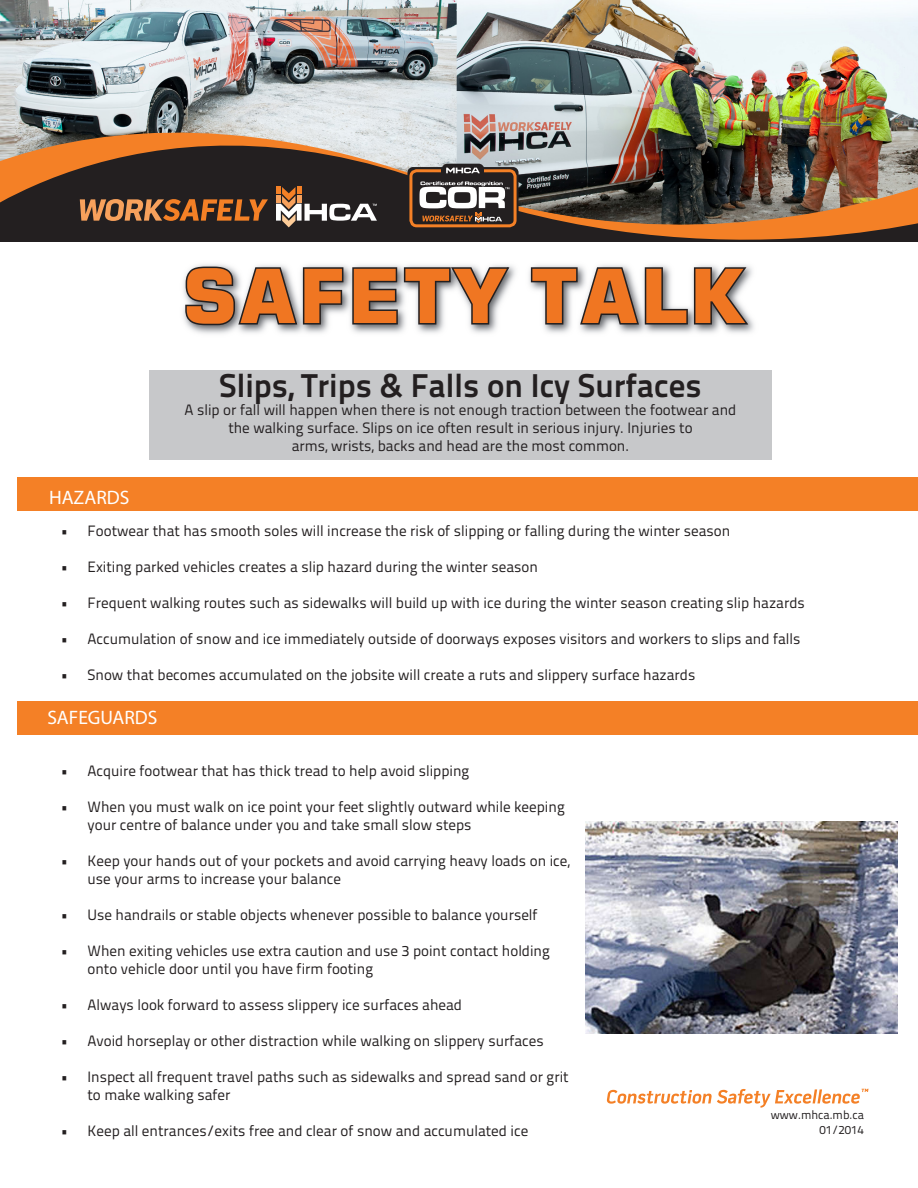
<style>
.page{position:relative;width:918px;height:1188px;background:#fff}
.page>*{position:absolute;margin:0;border:0;box-sizing:border-box;transform-origin:0 0}
.t1{font:700 33px "Titillium Text 22 L";color:#231f20}
.Body_Text{font:19.5px "Myriad Pro";color:#fff}
.t2{font:15px/18px "Titillium Text 22 L";color:#231f20}
.t3{font:12px/14.4px "Titillium Text 22 L";color:#231f20;text-align:right}
</style>
<div class="page">
<div style="left:17px;top:702px;width:901px;height:33px;background:#f48026"></div>
<div style="left:17px;top:478px;width:901px;height:33px;background:#f48026"></div>
<svg style="left:607px;top:1089px;width:262px;height:19px"></svg>
<img style="left:183px;top:264px;width:571px;height:70px">
<svg style="left:185px;top:267px;width:112px;height:58px;background:#c98557"></svg>
<svg style="left:303px;top:267px;width:40px;height:58px;background:#c57e4f"></svg>
<svg style="left:352px;top:267px;width:46px;height:58px;background:#bf6f39"></svg>
<svg style="left:404px;top:267px;width:105px;height:58px"></svg>
<svg style="left:531px;top:267px;width:108px;height:58px"></svg>
<svg style="left:645px;top:267px;width:43px;height:58px"></svg>
<svg style="left:694px;top:267px;width:54px;height:58px;background:#c68152"></svg>
<div style="left:0;top:190px;width:455px;height:52px;background:#231f20"></div>
<img style="left:455px;top:0;width:463px;height:242px">
<svg style="left:80px;top:199px;width:188px;height:22px;background:#925a31"></svg>
<svg style="left:276px;top:190px;width:101px;height:37px"></svg>
<img style="left:0;top:0;width:457px;height:190px">
<div style="left:407px;top:167px;width:112px;height:62px;background:#231f20;border-radius:6px"></div>
<svg style="left:442px;top:164px;width:42px;height:11px"></svg>
<div style="left:409px;top:169px;width:108px;height:58px;border:3px solid #f48026;border-radius:6px"></div>
<svg style="left:420px;top:182px;width:89px;height:41px"></svg>
<svg style="left:446px;top:168px;width:34px;height:5px"></svg>
<div style="left:149px;top:370px;width:623px;height:90px;background:#c7c8ca"></div>
<img style="left:585px;top:822px;width:312px;height:211px">
<p class="Body_Text" style="left:49px;top:485px;width:82px">HAZARDS</p>
<p class="t1" style="left:219px;top:360px;width:484px">Slips, Trips &amp; Falls on Icy Surfaces</p>
<p class="t2" style="left:185px;top:400px;width:553px;text-align:center">A slip or fall will happen when there is not enough traction between the footwear and the walking surface. Slips on ice often result in serious injury. Injuries to<br>arms, wrists, backs and head are the most common.</p>
<p class="t2" style="left:61px;top:521px;width:671px">• Footwear that has smooth soles will increase the risk of slipping or falling during the winter season</p>
<p class="t2" style="left:61px;top:557px;width:479px">• Exiting parked vehicles creates a slip hazard during the winter season</p>
<p class="t2" style="left:61px;top:593px;width:746px">• Frequent walking routes such as sidewalks will build up with ice during the winter season creating slip hazards</p>
<p class="t2" style="left:61px;top:629px;width:741px">• Accumulation of snow and ice immediately outside of doorways exposes visitors and workers to slips and falls</p>
<p class="t2" style="left:61px;top:665px;width:636px">• Snow that becomes accumulated on the jobsite will create a ruts and slippery surface hazards</p>
<p class="Body_Text" style="left:47px;top:706px;width:112px">SAFEGUARDS</p>
<p class="t2" style="left:61px;top:761px;width:410px">• Acquire footwear that has thick tread to help avoid slipping</p>
<p class="t2" style="left:88px;top:797px;width:479px;text-indent:-27px">• When you must walk on ice point your feet slightly outward while keeping your centre of balance under you and take small slow steps</p>
<p class="t2" style="left:88px;top:851px;width:484px;text-indent:-27px">• Keep your hands out of your pockets and avoid carrying heavy loads on ice, use your arms to increase your balance</p>
<p class="t2" style="left:61px;top:905px;width:479px">• Use handrails or stable objects whenever possible to balance yourself</p>
<p class="t2" style="left:88px;top:941px;width:464px;text-indent:-27px">• When exiting vehicles use extra caution and use 3 point contact holding onto vehicle door until you have firm footing</p>
<p class="t2" style="left:61px;top:995px;width:403px">• Always look forward to assess slippery ice surfaces ahead</p>
<p class="t2" style="left:61px;top:1031px;width:485px">• Avoid horseplay or other distraction while walking on slippery surfaces</p>
<p class="t2" style="left:88px;top:1067px;width:483px;text-indent:-27px">• Inspect all frequent travel paths such as sidewalks and spread sand or grit to make walking safer</p>
<p class="t2" style="left:61px;top:1121px;width:469px">• Keep all entrances/exits free and clear of snow and accumulated ice</p>
<p class="t3" style="left:771px;top:1107px;width:95px">www.mhca.mb.ca<br>01/2014</p>
</div>
